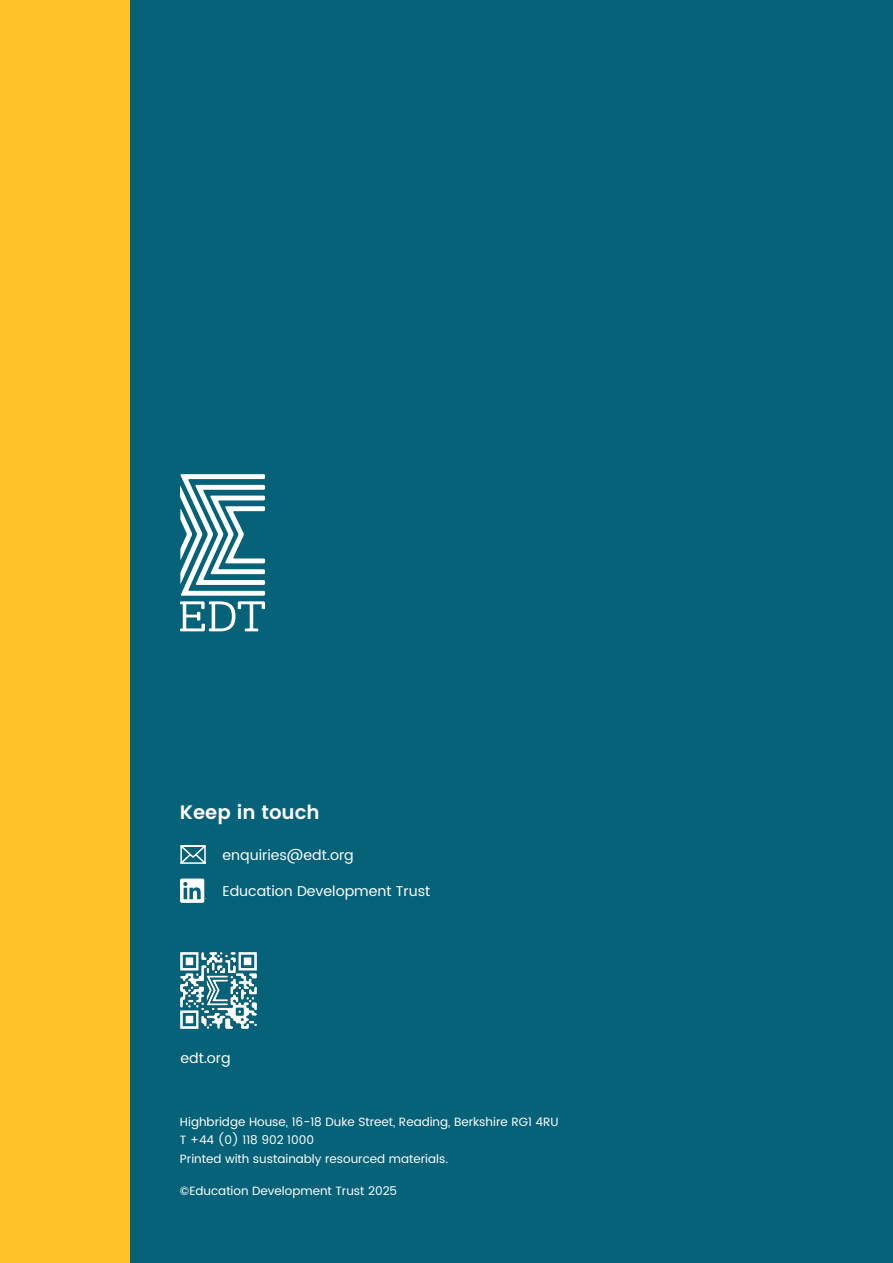
<style>
.page{position:relative;width:893px;height:1263px;background:#fff}
.page>*{position:absolute;margin:0;border:0;box-sizing:border-box;transform-origin:0 0}
.t1{font:600 19.5px "Poppins";color:#fff}
.t2{font:14.25px "Poppins";color:#fff}
.t3{font:12px/18.6px "Poppins";color:#fff}
</style>
<div class="page">
<div style="left:0;top:0;width:156px;height:1263px;background:#ffc429"></div>
<div style="left:131px;top:0;width:762px;height:1263px;background:#066279"></div>
<img style="left:180px;top:952px;width:77px;height:77px">
<svg style="left:180px;top:878px;width:26px;height:25px"></svg>
<svg style="left:180px;top:845px;width:26px;height:19px"></svg>
<svg style="left:180px;top:474px;width:85px;height:157px"></svg>
<h1 class="t1" style="left:180px;top:797px;width:141px">Keep in touch</h1>
<p class="t2" style="left:222px;top:845px;width:133px">enquiries@edt.org</p>
<p class="t2" style="left:222px;top:881px;width:209px">Education Development Trust</p>
<p class="t2" style="left:180px;top:1048px;width:52px">edt.org</p>
<p class="t3" style="left:180px;top:1112px;width:380px">Highbridge House, 16-18 Duke Street, Reading, Berkshire RG1 4RU<br>T +44 (0) 118 902 1000<br>Printed with sustainably resourced materials.</p>
<p class="t3" style="left:180px;top:1182px;width:219px">©Education Development Trust 2025</p>
</div>
